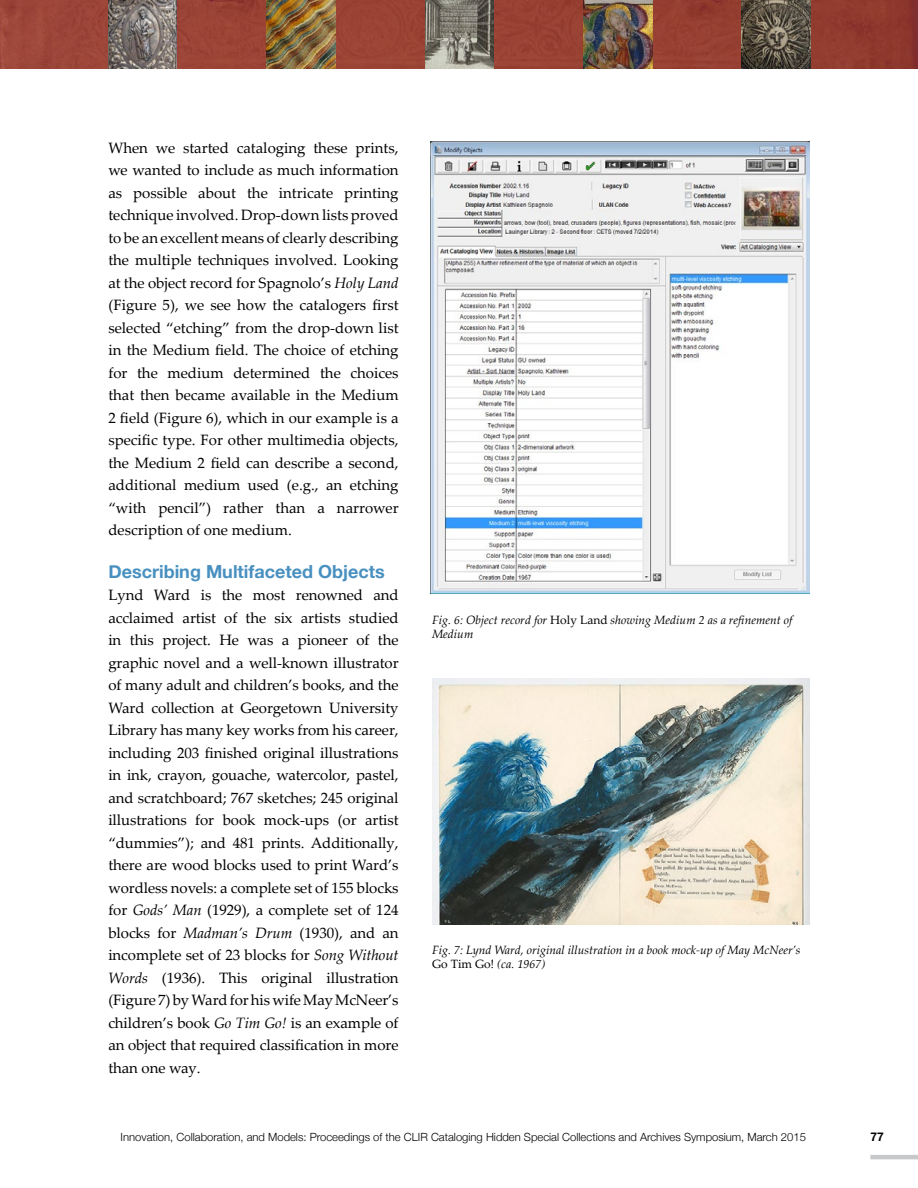
<style>
.page{position:relative;width:918px;height:1188px;background:#fff}
.page>*{position:absolute;margin:0;border:0;box-sizing:border-box;transform-origin:0 0}
._2_Header{font:700 18px "Helvetica Neue";color:#4890c0}
.Body_Copy{font:15px/22.5px "Palatino Linotype";letter-spacing:-.005em;color:#000;text-align:justify}
._3_Caption{font:italic 12px/14.4px "Palatino Linotype";color:#000}
.t1{font:700 12px "Helvetica Neue";color:#000}
.t2{font:300 11.25px "Helvetica Neue";color:#000}
.s1{font-style:italic}
.s2{font-style:normal}
</style>
<div class="page">
<hr style="left:870px;top:1155px;width:48px;height:4px;background:#c7c8ca">
<img style="left:0;top:0;width:918px;height:69px">
<img style="left:108px;top:0;width:69px;height:69px">
<img style="left:425px;top:0;width:69px;height:69px">
<img style="left:267px;top:0;width:68px;height:69px">
<img style="left:742px;top:0;width:68px;height:69px">
<img style="left:583px;top:0;width:69px;height:69px">
<img style="left:431px;top:142px;width:379px;height:452px">
<img style="left:432px;top:678px;width:378px;height:247px">
<p class="Body_Copy" style="left:108px;top:136px;width:292px">When we started cataloging these prints, we wanted to include as much information as possible about the intricate printing technique involved. Drop-down lists proved to be an excellent means of clearly describing the multiple techniques involved. Looking at the object record for Spagnolo’s <span class="s1">Holy Land </span>(Figure 5), we see how the catalogers first selected “etching” from the drop-down list in the Medium field. The choice of etching for the medium determined the choices that then became available in the Medium 2 field (Figure 6), which in our example is a specific type. For other multimedia objects, the Medium 2 field can describe a second, additional medium used (e.g., an etching “with pencil”) rather than a narrower description of one medium.</p>
<p class="_2_Header" style="left:108px;top:557px;width:278px">Describing Multifaceted Objects</p>
<p class="Body_Copy" style="left:108px;top:584px;width:292px">Lynd Ward is the most renowned and acclaimed artist of the six artists studied in this project. He was a pioneer of the graphic novel and a well-known illustrator of many adult and children’s books, and the Ward collection at Georgetown University Library has many key works from his career, including 203 finished original illustrations in ink, crayon, gouache, watercolor, pastel, and scratchboard; 767 sketches; 245 original illustrations for book mock-ups (or artist “dummies”); and 481 prints. Additionally, there are wood blocks used to print Ward’s wordless novels: a complete set of 155 blocks for <span class="s1">Gods’ Man</span> (1929), a complete set of 124 blocks for <span class="s1">Madman’s Drum</span> (1930), and an incomplete set of 23 blocks for <span class="s1">Song Without Words</span> (1936). This original illustration (Figure 7) by Ward for his wife May McNeer’s children’s book <span class="s1">Go Tim Go!</span> is an example of an object that required classification in more than one way.</p>
<p class="_3_Caption" style="left:432px;top:612px;width:362px">Fig. 6: Object record for <span class="s2">Holy Land</span> showing Medium 2 as a refinement of<br>Medium</p>
<p class="_3_Caption" style="left:432px;top:942px;width:370px">Fig. 7: Lynd Ward, original illustration in a book mock-up of May McNeer’s<br><span class="s2">Go Tim Go!</span> (ca. 1967)</p>
<p class="t2" style="left:121px;top:1128px;width:687px">Innovation, Collaboration, and Models: Proceedings of the CLIR Cataloging Hidden Special Collections and Archives Symposium, March 2015</p>
<p class="t1" style="left:870px;top:1128px;width:15px">77</p>
</div>
